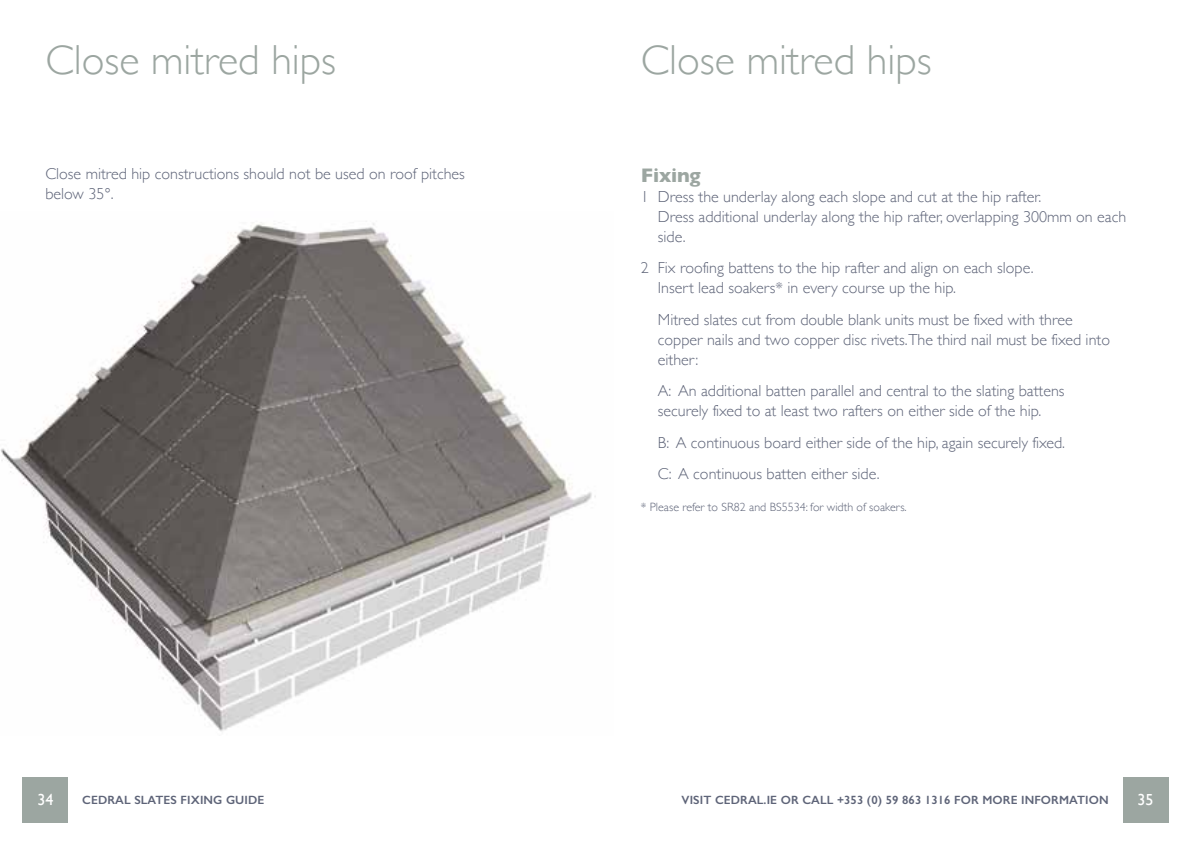
<style>
.page{position:relative;width:1191px;height:842px;background:#fff}
.page>*{position:absolute;margin:0;border:0;box-sizing:border-box;transform-origin:0 0}
.t1{font:300 42px "Gill Sans";color:#9ca6a1}
.t2{font:700 20px "Gill Sans";letter-spacing:-.01em;color:#9ca6a1}
.t3{font:300 16px/20px "Gill Sans";color:#5e6478}
.t4{font:16px "Gill Sans";color:#fff}
.t5{font:600 12px "Gill Sans";letter-spacing:.01em;color:#5e6478}
.t6{font:300 12px "Gill Sans";color:#5e6478}
</style>
<div class="page">
<div style="left:23px;top:777px;width:45px;height:45px;background:#9ca6a1"></div>
<div style="left:1123px;top:777px;width:45px;height:45px;background:#9ca6a1"></div>
<img style="left:0;top:222px;width:596px;height:510px">
<h1 class="t1" style="left:45px;top:28px;width:292px">Close mitred hips</h1>
<h1 class="t1" style="left:641px;top:28px;width:292px">Close mitred hips</h1>
<p class="t3" style="left:45px;top:163px;width:421px">Close mitred hip constructions should not be used on roof pitches below 35°.</p>
<p class="t2" style="left:641px;top:159px;width:61px">Fixing</p>
<p class="t3" style="left:658px;top:186px;width:470px;text-indent:-17px">1 Dress the underlay along each slope and cut at the hip rafter.<br>Dress additional underlay along the hip rafter, overlapping 300mm on each side.</p>
<p class="t3" style="left:658px;top:257px;width:377px;text-indent:-17px">2 Fix roofing battens to the hip rafter and align on each slope.<br>Insert lead soakers* in every course up the hip.</p>
<p class="t3" style="left:658px;top:309px;width:453px">Mitred slates cut from double blank units must be fixed with three copper nails and two copper disc rivets.The third nail must be fixed into either:</p>
<p class="t3" style="left:658px;top:380px;width:408px">A: An additional batten parallel and central to the slating battens securely fixed to at least two rafters on either side of the hip.</p>
<p class="t3" style="left:658px;top:426px;width:409px;line-height:31.4px">B: A continuous board either side of the hip, again securely fixed.<br>C: A continuous batten either side.</p>
<p class="t6" style="left:641px;top:497px;width:267px">* Please refer to SR82 and BS5534: for width of soakers.</p>
<p class="t4" style="left:37px;top:791px;width:17px">34</p>
<p class="t5" style="left:82px;top:793px;width:184px">CEDRAL SLATES FIXING GUIDE</p>
<p class="t5" style="left:681px;top:793px;width:429px">VISIT CEDRAL.IE OR CALL +353 (0) 59 863 1316 FOR MORE INFORMATION</p>
<p class="t4" style="left:1137px;top:791px;width:17px">35</p>
</div>
